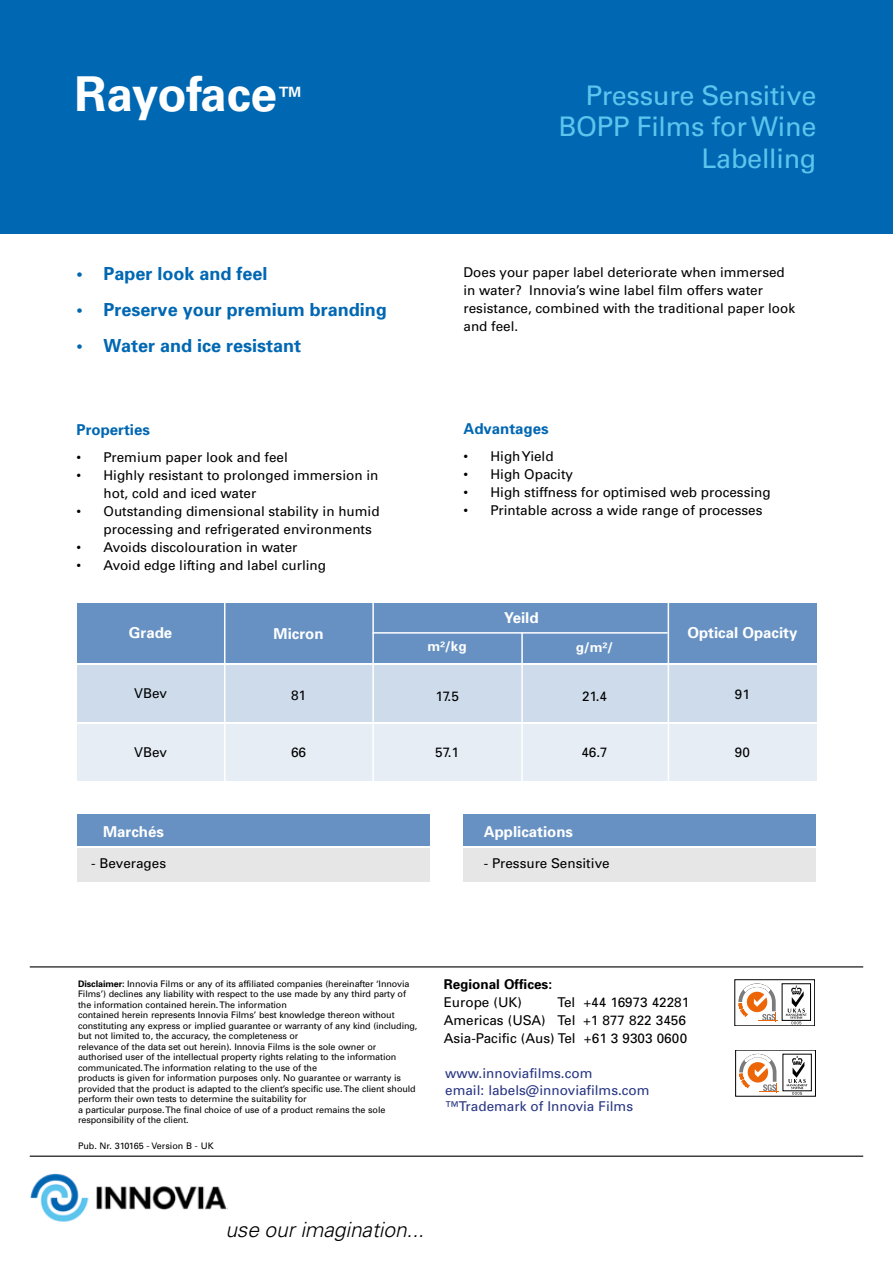
<style>
.page{position:relative;width:893px;height:1263px;background:#fff}
.page>*{position:absolute;margin:0;border:0;box-sizing:border-box;transform-origin:0 0}
.t1{font:700 48px "Univers LT Std";letter-spacing:-.005em;color:#fff}
.t2{font:27px/31.5px "Univers LT Std";letter-spacing:-.01em;color:#5dc5ed;text-align:right}
.t3{font:italic 300 21px "Univers LT Std";letter-spacing:-.005em;color:#000}
.t4{font:700 18px "Univers";color:#0067b2}
.t5{font:700 15px "Univers";color:#fff}
.t6{font:700 15px "Univers";color:#0067b2}
.t7{font:13.5px/18px "Univers";color:#000}
.t8{font:13.5px/18px "Univers LT Std";color:#000}
.t9{font:13.5px/16.5px "Univers";color:#283583}
.t10{font:700 13.5px "Univers";color:#000}
.t11{font:700 13.5px "Univers";color:#fff}
.t12{font:9px/10.5px "Univers";letter-spacing:-.01em;color:#000}
.s1{font-size:28.05px}
.s2{font-weight:700}
</style>
<div class="page">
<div style="left:463px;top:814px;width:353px;height:32px;background:#6691c2"></div>
<div style="left:77px;top:814px;width:352px;height:32px;background:#6691c2"></div>
<div style="left:735px;top:979px;width:80px;height:47px;border:1px solid #000"></div>
<svg style="left:738px;top:983px;width:40px;height:39px"></svg>
<div style="left:782px;top:983px;width:29px;height:37px;border:1px solid #000"></div>
<svg style="left:786px;top:985px;width:21px;height:39px"></svg>
<svg style="left:756px;top:1053px;width:56px;height:40px"></svg>
<div style="left:735px;top:1050px;width:81px;height:46px;border:1px solid #000"></div>
<svg style="left:739px;top:1054px;width:40px;height:38px"></svg>
<svg style="left:787px;top:1056px;width:20px;height:39px"></svg>
<div style="left:463px;top:848px;width:353px;height:34px;background:#e6e6e6"></div>
<hr style="left:30px;top:966px;width:833px;height:1px;background:#000">
<div style="left:77px;top:848px;width:352px;height:34px;background:#e6e6e6"></div>
<div style="left:77px;top:725px;width:739px;height:56px;background:#e6edf5"></div>
<div style="left:77px;top:603px;width:739px;height:59px;background:#6691c2"></div>
<div style="left:77px;top:665px;width:739px;height:57px;background:#cddbeb"></div>
<hr style="left:224px;top:603px;width:1px;height:181px;background:#fff">
<hr style="left:372px;top:602px;width:2px;height:182px;background:#fff">
<div style="left:0;top:0;width:893px;height:234px;background:#0067b2"></div>
<hr style="left:30px;top:1155px;width:833px;height:2px;background:#000">
<img style="left:30px;top:1173px;width:198px;height:49px">
<hr style="left:521px;top:633px;width:2px;height:150px;background:#fff">
<hr style="left:668px;top:600px;width:1px;height:181px;background:#fff">
<hr style="left:372px;top:632px;width:296px;height:2px;background:#fff">
<h1 class="t1" style="left:75px;top:66px;width:232px">Rayoface<span class="s1">™</span></h1>
<h3 class="t4" style="left:77px;top:263px;width:193px">• Paper look and feel</h3>
<h3 class="t4" style="left:77px;top:299px;width:312px">• Preserve your premium branding</h3>
<h3 class="t4" style="left:77px;top:335px;width:226px">• Water and ice resistant</h3>
<h3 class="t6" style="left:77px;top:420px;width:75px">Properties</h3>
<h3 class="t7" style="left:77px;top:447px;width:213px">• Premium paper look and feel</h3>
<h3 class="t7" style="left:104px;top:465px;width:276px;text-indent:-27px">• Highly resistant to prolonged immersion in hot, cold and iced water</h3>
<h3 class="t7" style="left:104px;top:501px;width:278px;text-indent:-27px">• Outstanding dimensional stability in humid processing and refrigerated environments</h3>
<h3 class="t7" style="left:77px;top:537px;width:223px">• Avoids discolouration in water</h3>
<h3 class="t7" style="left:77px;top:555px;width:251px">• Avoid edge lifting and label curling</h3>
<h2 class="t2" style="left:558px;top:79px;width:259px">Pressure Sensitive<br>BOPP Films for Wine<br>Labelling</h2>
<h3 class="t8" style="left:463px;top:263px;width:333px">Does your paper label deteriorate when immersed in water? Innovia’s wine label film offers water resistance, combined with the traditional paper look and feel.</h3>
<h3 class="t6" style="left:463px;top:419px;width:87px">Advantages</h3>
<h3 class="t7" style="left:463px;top:447px;width:92px">• High Yield</h3>
<h3 class="t7" style="left:463px;top:465px;width:111px">• High Opacity</h3>
<h3 class="t7" style="left:463px;top:483px;width:309px">• High stiffness for optimised web processing</h3>
<h3 class="t7" style="left:463px;top:501px;width:301px">• Printable across a wide range of processes</h3>
<h3 class="t5" style="left:504px;top:609px;width:36px">Yeild</h3>
<h3 class="t5" style="left:129px;top:623px;width:45px">Grade</h3>
<h3 class="t5" style="left:274px;top:624px;width:51px">Micron</h3>
<h3 class="t5" style="left:687px;top:624px;width:112px">Optical Opacity</h3>
<h3 class="t11" style="left:428px;top:638px;width:40px">m²/kg</h3>
<h3 class="t7" style="left:134px;top:684px;width:35px">VBev</h3>
<h3 class="t11" style="left:576px;top:638px;width:39px">g/m²/</h3>
<h3 class="t7" style="left:582px;top:687px;width:26px">21.4</h3>
<h3 class="t7" style="left:735px;top:685px;width:17px">91</h3>
<h3 class="t7" style="left:291px;top:686px;width:17px">81</h3>
<h3 class="t7" style="left:435px;top:687px;width:25px">17.5</h3>
<h3 class="t7" style="left:134px;top:743px;width:35px">VBev</h3>
<h3 class="t7" style="left:291px;top:743px;width:17px">66</h3>
<h3 class="t7" style="left:435px;top:743px;width:25px">57.1</h3>
<h3 class="t7" style="left:581px;top:743px;width:28px">46.7</h3>
<h3 class="t7" style="left:735px;top:743px;width:17px">90</h3>
<h3 class="t5" style="left:103px;top:823px;width:62px">Marchés</h3>
<h3 class="t7" style="left:91px;top:853px;width:77px">- Beverages</h3>
<h3 class="t5" style="left:484px;top:823px;width:91px">Applications</h3>
<h3 class="t7" style="left:484px;top:853px;width:127px">- Pressure Sensitive</h3>
<p class="t12" style="left:78px;top:978px;width:341px"><span class="s2">Disclaimer:</span> Innovia Films or any of its affiliated companies (hereinafter ‘Innovia Films’) declines any liability with respect to the use made by any third party of the information contained herein. The information<br>contained herein represents Innovia Films’ best knowledge thereon without constituting any express or implied guarantee or warranty of any kind (including, but not limited to, the accuracy, the completeness or<br>relevance of the data set out herein). Innovia Films is the sole owner or authorised user of the intellectual property rights relating to the information communicated. The information relating to the use of the<br>products is given for information purposes only. No guarantee or warranty is provided that the product is adapted to the client’s specific use. The client should perform their own tests to determine the suitability for<br>a particular purpose. The final choice of use of a product remains the sole responsibility of the client.</p>
<p class="t12" style="left:78px;top:1140px;width:137px">Pub. Nr. 310165 - Version B - UK</p>
<h3 class="t10" style="left:444px;top:976px;width:110px">Regional Offices:</h3>
<h3 class="t7" style="left:444px;top:993px;width:80px">Europe (UK)</h3>
<h3 class="t7" style="left:444px;top:993px;width:247px;text-indent:114px">Tel +44 16973 42281<br>Americas (USA) Tel +1 877 822 3456<br>Asia-Pacific (Aus) Tel +61 3 9303 0600</h3>
<h3 class="t9" style="left:445px;top:1065px;width:206px">www.innoviafilms.com<br>email: labels@innoviafilms.com ™Trademark of Innovia Films</h3>
<h3 class="t3" style="left:225px;top:1217px;width:200px">use our imagination...</h3>
</div>
